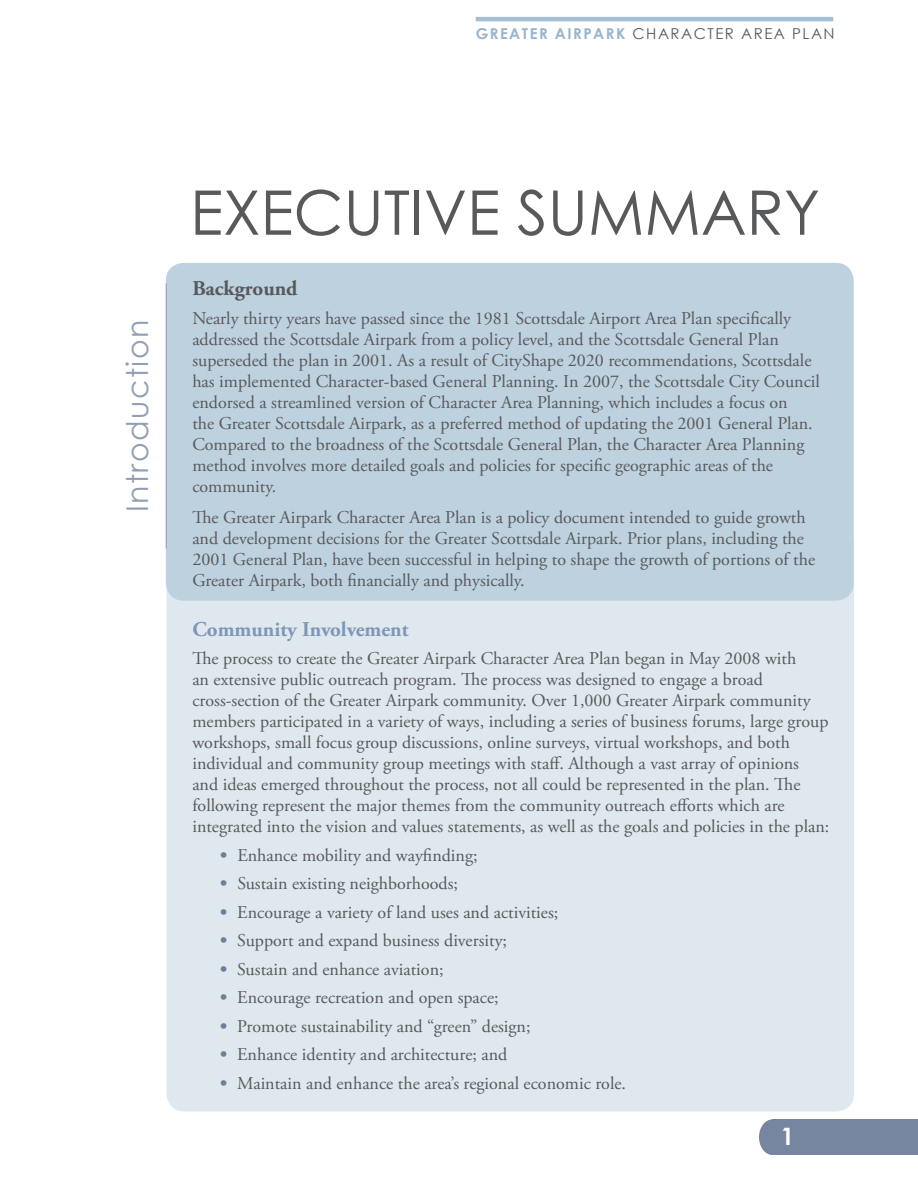
<style>
.page{position:relative;width:918px;height:1188px;background:#fff}
.page>*{position:absolute;margin:0;border:0;box-sizing:border-box;transform-origin:0 0}
.t1{font:61.5px "Century Gothic";color:#58595b}
.t2{font:30px "Century Gothic";color:#929eb3}
.t3{font:700 24px "Century Gothic";color:#fff}
.t4{font:700 21px "Adobe Garamond Pro";color:#7f97b7}
.t5{font:700 21px "Adobe Garamond Pro";color:#58595b}
.t6{font:18px/21px "Adobe Garamond Pro";color:#58595b}
.t7{font:15px "Century Gothic";letter-spacing:.1em;color:#58595b}
.t8{font:700 15px "Century Gothic";color:#97b5cd}
.s1{font-weight:700;color:#97b5cd}
.s2{font-weight:700;color:#6e7d9a}
</style>
<div class="page">
<div style="left:759px;top:1119px;width:27px;height:36px;background:#7786a0;border-radius:50%"></div>
<div style="left:772px;top:1119px;width:146px;height:36px;background:#7786a0"></div>
<hr style="left:476px;top:17px;width:357px;height:4px;background:#a4bed3">
<div style="left:166px;top:526px;width:688px;height:585px;background:#dfe8ef;border-radius:18px"></div>
<div style="left:166px;top:263px;width:688px;height:338px;background:#bed1df;border-radius:18px"></div>
<hr style="left:166px;top:283px;width:1px;height:266px;background:#929eb3">
<p class="t8" style="left:476px;top:23px;width:12px">GREA</p>
<p class="t8" style="left:522px;top:23px;width:63px">TER AIRPAR</p>
<p class="t7" style="left:616px;top:23px;width:29px"><span class="s1">K</span> CHARACTER</p>
<p class="t7" style="left:741px;top:23px;width:95px">AREA PLAN</p>
<h2 class="t2" style="left:116px;top:512px;width:194px;rotate:-90deg">INTRODUCTION</h2>
<h1 class="t1" style="left:190px;top:170px;width:632px">EXECUTIVE SUMMARY</h1>
<p class="t5" style="left:192px;top:276px;width:107px">Background</p>
<p class="t6" style="left:192px;top:308px;width:629px">Nearly thirty years have passed since the 1981 Scottsdale Airport Area Plan specifically addressed the Scottsdale Airpark from a policy level, and the Scottsdale General Plan superseded the plan in 2001. As a result of CityShape 2020 recommendations, Scottsdale has implemented Character-based General Planning. In 2007, the Scottsdale City Council endorsed a streamlined version of Character Area Planning, which includes a focus on<br>the Greater Scottsdale Airpark, as a preferred method of updating the 2001 General Plan.<br>Compared to the broadness of the Scottsdale General Plan, the Character Area Planning method involves more detailed goals and policies for specific geographic areas of the community.</p>
<p class="t6" style="left:192px;top:508px;width:624px">The Greater Airpark Character Area Plan is a policy document intended to guide growth and development decisions for the Greater Scottsdale Airpark. Prior plans, including the 2001 General Plan, have been successful in helping to shape the growth of portions of the Greater Airpark, both financially and physically.</p>
<p class="t4" style="left:192px;top:617px;width:218px">Community Involvement</p>
<p class="t6" style="left:192px;top:649px;width:639px">The process to create the Greater Airpark Character Area Plan began in May 2008 with<br>an extensive public outreach program. The process was designed to engage a broad cross-section of the Greater Airpark community. Over 1,000 Greater Airpark community members participated in a variety of ways, including a series of business forums, large group workshops, small focus group discussions, online surveys, virtual workshops, and both individual and community group meetings with staff. Although a vast array of opinions and ideas emerged throughout the process, not all could be represented in the plan. The following represent the major themes from the community outreach efforts which are integrated into the vision and values statements, as well as the goals and policies in the plan:</p>
<p class="t6" style="left:220px;top:845px;width:259px"><span class="s2">•</span> Enhance mobility and wayfinding;</p>
<p class="t6" style="left:220px;top:874px;width:239px"><span class="s2">•</span> Sustain existing neighborhoods;</p>
<p class="t6" style="left:220px;top:902px;width:340px"><span class="s2">•</span> Encourage a variety of land uses and activities;</p>
<p class="t6" style="left:220px;top:931px;width:288px"><span class="s2">•</span> Support and expand business diversity;</p>
<p class="t6" style="left:220px;top:959px;width:225px"><span class="s2">•</span> Sustain and enhance aviation;</p>
<p class="t6" style="left:220px;top:988px;width:280px"><span class="s2">•</span> Encourage recreation and open space;</p>
<p class="t6" style="left:220px;top:1016px;width:312px"><span class="s2">•</span> Promote sustainability and “green” design;</p>
<p class="t6" style="left:220px;top:1045px;width:289px"><span class="s2">•</span> Enhance identity and architecture; and</p>
<p class="t6" style="left:220px;top:1073px;width:407px"><span class="s2">•</span> Maintain and enhance the area’s regional economic role.</p>
<h3 class="t3" style="left:781px;top:1118px;width:15px">1</h3>
</div>
